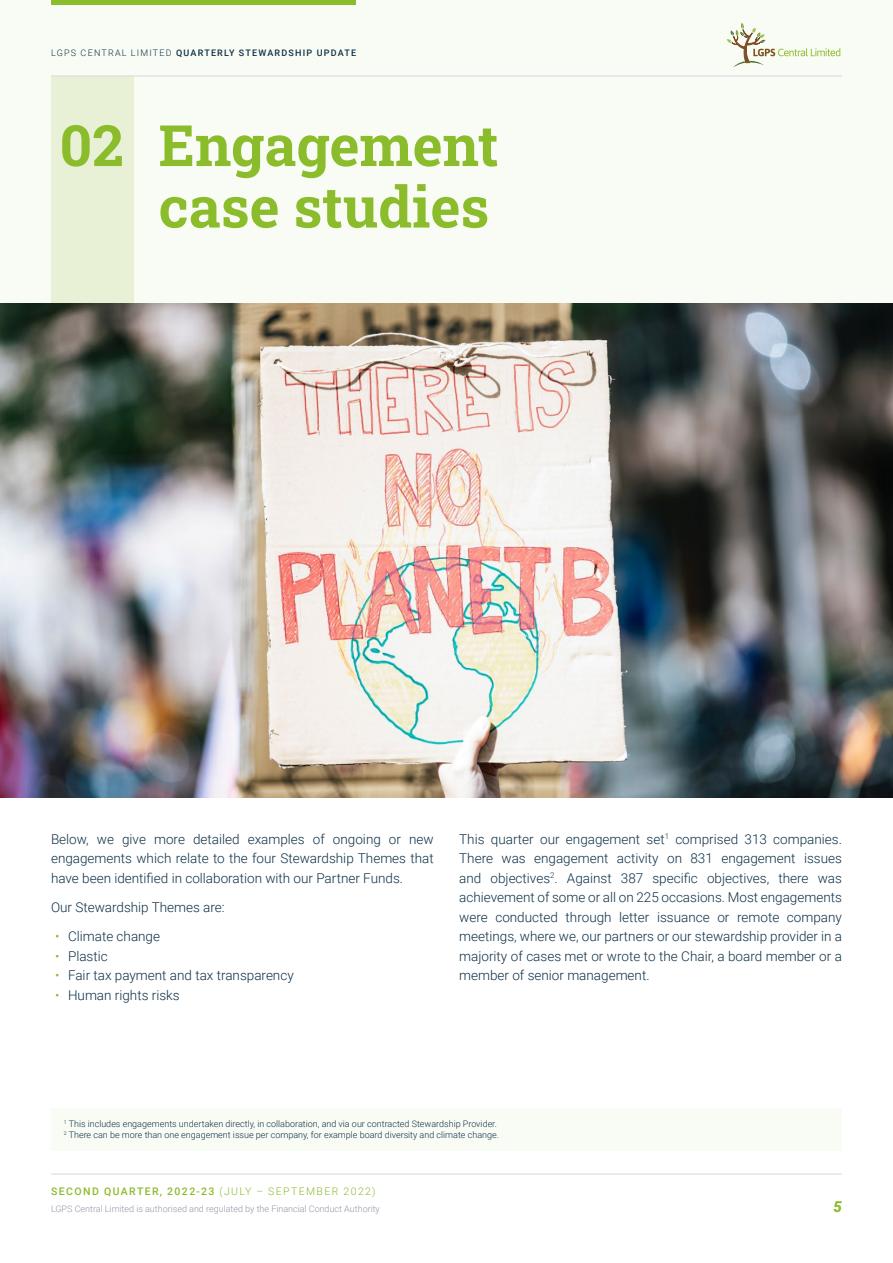
<style>
.page{position:relative;width:893px;height:1263px;background:#fff}
.page>*{position:absolute;margin:0;border:0;box-sizing:border-box;transform-origin:0 0}
.t1{font:700 57px/61.5px "Roboto Slab";color:#8bbc2b}
.t2{font:italic 900 15px "Roboto";color:#8bbc2b}
.t3{font:300 13.5px/19.5px "Roboto";color:#0d3047;text-align:justify}
.t4{font:500 10.5px "Roboto";letter-spacing:.135em;color:#8bbc2b}
.t5{font:300 9px/10.5px "Roboto";color:#0d3047}
.t6{font:300 9px "Roboto";color:#9196a5}
.t7{font:500 9px "Roboto";letter-spacing:.135em;color:#0d3047}
.s1{font-weight:300}
.s2{color:#8bbc2b}
</style>
<div class="page">
<img style="left:0;top:302px;width:893px;height:495px">
<div style="left:0;top:0;width:893px;height:302px;background:#f9fcf4"></div>
<div style="left:51px;top:76px;width:83px;height:226px;background:#e8f1d5"></div>
<div style="left:51px;top:1107px;width:791px;height:43px;background:#f9fcf4"></div>
<hr style="left:51px;top:1174px;width:791px;height:1px;background:#d6d7de">
<hr style="left:51px;top:76px;width:791px;height:1px;background:#d6d7de">
<svg style="left:727px;top:23px;width:113px;height:44px"></svg>
<div style="left:51px;top:0;width:305px;height:5px;background:#8bbc2b"></div>
<p class="t7" style="left:51px;top:47px;width:306px"><span class="s1">LGPS CENTRAL LIMITED</span> QUARTERLY STEWARDSHIP UPDATE</p>
<h1 class="t1" style="left:60px;top:113px;width:66px">02</h1>
<h1 class="t1" style="left:159px;top:113px;width:341px">Engagement case studies</h1>
<p class="t3" style="left:51px;top:829px;width:384px">Below, we give more detailed examples of ongoing or new engagements which relate to the four Stewardship Themes that have been identified in collaboration with our Partner Funds.</p>
<p class="t3" style="left:51px;top:897px;width:175px">Our Stewardship Themes are:</p>
<p class="t3" style="left:55px;top:926px;width:106px"><span class="s2">•</span> Climate change</p>
<p class="t3" style="left:55px;top:946px;width:54px"><span class="s2">•</span> Plastic</p>
<p class="t3" style="left:55px;top:965px;width:240px"><span class="s2">•</span> Fair tax payment and tax transparency</p>
<p class="t3" style="left:55px;top:985px;width:126px"><span class="s2">•</span> Human rights risks</p>
<p class="t3" style="left:459px;top:829px;width:384px">This quarter our engagement set<sup>1</sup> comprised 313 companies.<br>There was engagement activity on 831 engagement issues and objectives<sup>2</sup>. Against 387 specific objectives, there was achievement of some or all on 225 occasions. Most engagements were conducted through letter issuance or remote company meetings, where we, our partners or our stewardship provider in a majority of cases met or wrote to the Chair, a board member or a member of senior management.</p>
<p class="t5" style="left:64px;top:1118px;width:437px"><sup>1</sup> This includes engagements undertaken directly, in collaboration, and via our contracted Stewardship Provider.<br><sup>2</sup> There can be more than one engagement issue per company, for example board diversity and climate change.</p>
<p class="t4" style="left:51px;top:1184px;width:326px">SECOND QUARTER, 2022-23 <span class="s1">(JULY – SEPTEMBER 2022)</span></p>
<p class="t6" style="left:51px;top:1202px;width:330px">LGPS Central Limited is authorised and regulated by the Financial Conduct Authority</p>
<p class="t2" style="left:833px;top:1196px;width:10px">5</p>
</div>
